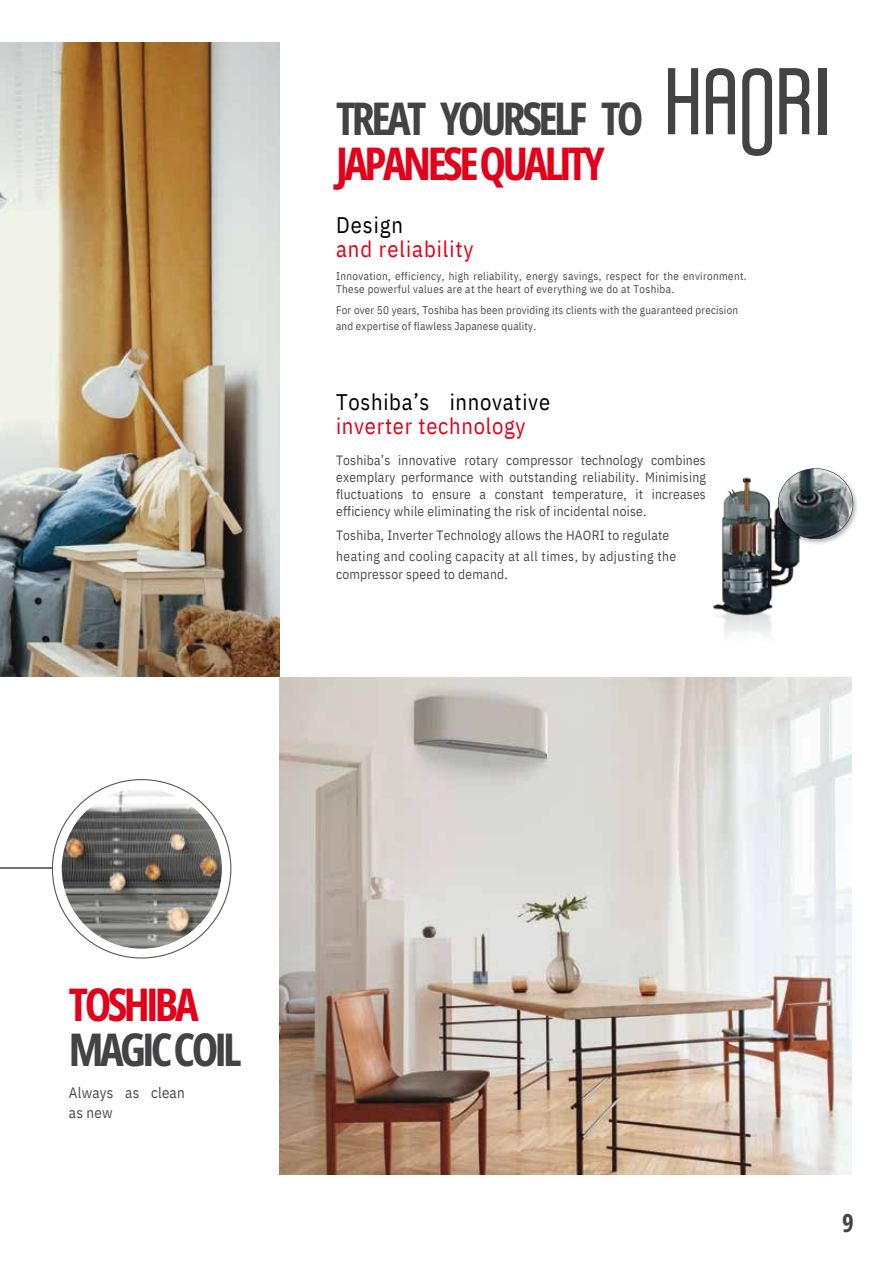
<style>
.page{position:relative;width:893px;height:1264px;background:#fff}
.page>*{position:absolute;margin:0;border:0;box-sizing:border-box;transform-origin:0 0}
.t1{font:700 45px/45px "Open Sans Condensed";letter-spacing:-.08em;color:#434345}
.t2{font:700 24.9px "Open Sans Condensed";color:#434345}
.t3{font:22.5px/23.7px "IBM Plex Sans Cond";letter-spacing:.03em;color:#000}
.t4{font:22.5px "IBM Plex Sans Cond";letter-spacing:.045em;color:#e2001a}
.t5{font:15px/20.2px "IBM Plex Sans Cond";letter-spacing:.015em;color:#4b4b4d}
.t6{font:13.5px/16.8px "IBM Plex Sans Cond";letter-spacing:.015em;color:#4b4b4d;text-align:justify}
.t7{font:13.5px "IBM Plex Sans Cond";letter-spacing:.035em;color:#4b4b4d}
.t8{font:11.1px/13.8px "IBM Plex Sans Cond";letter-spacing:.03em;color:#4b4b4d}
.s1{color:#e2001a}
</style>
<div class="page">
<svg style="left:668px;top:68px;width:30px;height:66px"></svg>
<svg style="left:705px;top:68px;width:30px;height:66px"></svg>
<svg style="left:742px;top:68px;width:30px;height:88px"></svg>
<svg style="left:779px;top:68px;width:30px;height:66px"></svg>
<div style="left:818px;top:68px;width:8px;height:66px;background:#434345"></div>
<img style="left:0;top:43px;width:279px;height:633px">
<img style="left:279px;top:677px;width:572px;height:496px">
<img style="left:712px;top:477px;width:88px;height:132px">
<img style="left:714px;top:608px;width:75px;height:28px">
<img style="left:777px;top:477px;width:80px;height:67px">
<svg style="left:52px;top:779px;width:179px;height:179px"></svg>
<svg style="left:778px;top:468px;width:75px;height:71px;background:#737b7c"></svg>
<img style="left:62px;top:788px;width:160px;height:160px;border-radius:50%">
<hr style="left:0;top:867px;width:52px;height:1px;background:#737282">
<p class="t1" style="left:336px;top:95px;width:309px">TREAT YOURSELF TO<br><span class="s1">JAPANESEQUALITY</span></p>
<p class="t3" style="left:336px;top:213px;width:69px">Design</p>
<p class="t4" style="left:336px;top:234px;width:139px">and reliability</p>
<p class="t8" style="left:336px;top:268px;width:412px">Innovation, efficiency, high reliability, energy savings, respect for the environment.<br>These powerful values are at the heart of everything we do at Toshiba.</p>
<p class="t8" style="left:336px;top:303px;width:403px">For over 50 years, Toshiba has been providing its clients with the guaranteed precision</p>
<p class="t8" style="left:336px;top:319px;width:201px">and expertise of flawless Japanese quality.</p>
<p class="t3" style="left:336px;top:390px;width:215px">Toshiba’s innovative <span class="s1">inverter technology</span></p>
<p class="t6" style="left:336px;top:451px;width:371px">Toshiba’s innovative rotary compressor technology combines exemplary performance with outstanding reliability. Minimising fluctuations to ensure a constant temperature, it increases efficiency while eliminating the risk of incidental noise.</p>
<p class="t6" style="left:336px;top:527px;width:334px">Toshiba, Inverter Technology allows the HAORI to regulate</p>
<p class="t7" style="left:336px;top:547px;width:341px">heating and cooling capacity at all times, by adjusting the</p>
<p class="t6" style="left:336px;top:565px;width:173px">compressor speed to demand.</p>
<p class="t1" style="left:69px;top:981px;width:174px"><span class="s1">TOSHIBA<br></span>MAGICCOIL</p>
<p class="t5" style="left:69px;top:1082px;width:117px">Always as clean as new</p>
<p class="t2" style="left:842px;top:1205px;width:13px">9</p>
</div>
